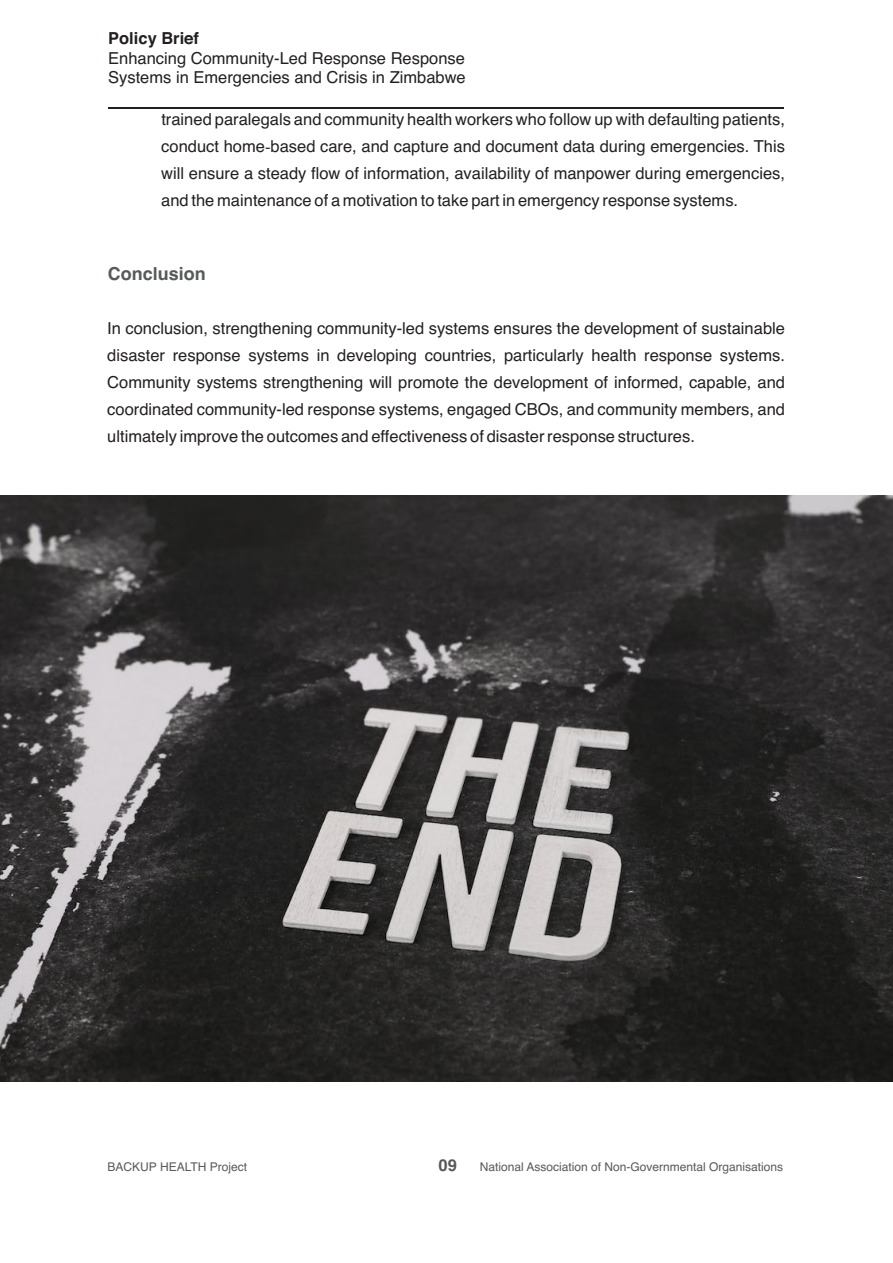
<style>
.page{position:relative;width:893px;height:1263px;background:#fff}
.page>*{position:absolute;margin:0;border:0;box-sizing:border-box;transform-origin:0 0}
.t1{font:700 18px "Helvetica";color:#58595b}
.t2{font:16.5px/27px "Helvetica";color:#231f20;text-align:justify}
.t3{font:700 16.5px "Helvetica";color:#231f20}
.t4{font:700 16.5px "Helvetica";color:#58595b}
.t5{font:12px "Helvetica";color:#58595b}
.s1{font-family:"Times New Roman"}
</style>
<div class="page">
<img style="left:0;top:496px;width:893px;height:585px">
<hr style="left:108px;top:107px;width:676px;height:1px;background:#231f20">
<p class="t3" style="left:108px;top:32px;width:92px">Policy Brief</p>
<p class="t2" style="left:108px;top:49px;width:359px;line-height:19.4px">Enhancing Community-Led Response Response<br>Systems in Emergencies and Crisis in Zimbabwe</p>
<p class="t2" style="left:161px;top:107px;width:625px">trained paralegals and community health workers who follow up with defaulting patients, conduct home<span class="s1">-</span>based care, and capture and document data during emergencies. This will ensure a steady flow of information, availability of manpower during emergencies, and the maintenance of a motivation to take part in emergency response systems.</p>
<p class="t1" style="left:108px;top:266px;width:99px">Conclusion</p>
<p class="t2" style="left:107px;top:315px;width:679px">In conclusion, strengthening community-led systems ensures the development of sustainable disaster response systems in developing countries, particularly health response systems.<br>Community systems strengthening will promote the development of informed, capable, and coordinated community-led response systems, engaged CBOs, and community members, and ultimately improve the outcomes and effectiveness of disaster response structures.</p>
<p class="t5" style="left:108px;top:1162px;width:141px">BACKUP HEALTH Project</p>
<p class="t4" style="left:438px;top:1158px;width:20px">09</p>
<p class="t5" style="left:480px;top:1162px;width:305px">National Association of Non-Governmental Organisations</p>
</div>
